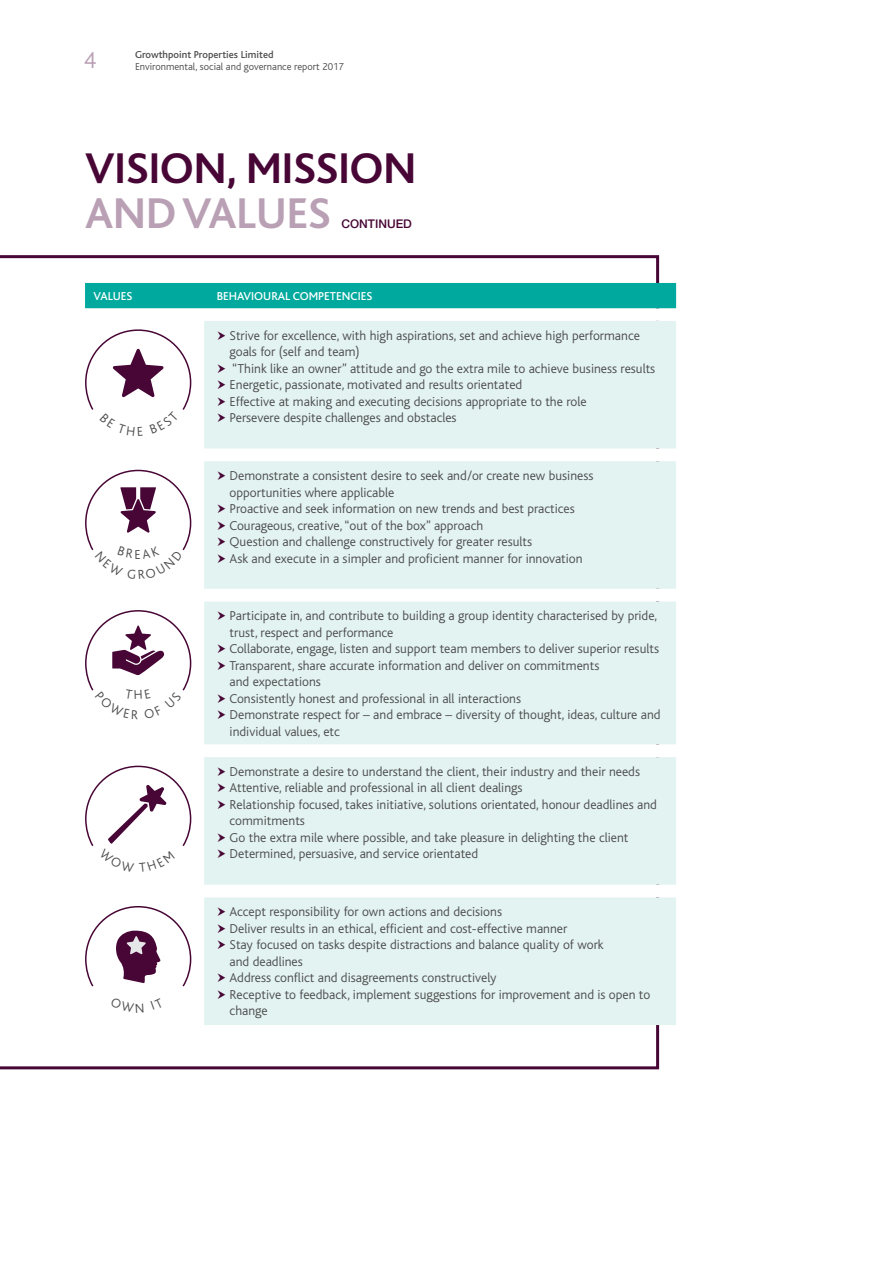
<style>
.page{position:relative;width:893px;height:1263px;background:#fff}
.page>*{position:absolute;margin:0;border:0;box-sizing:border-box;transform-origin:0 0}
.t1{font:700 45px/45px "Bliss";color:#470635}
.t2{font:300 24px "Bliss";color:#b9a0b4}
.t3{font:300 13.5px/16.5px "Bliss";color:#4d4d4f}
.t4{font:500 12px "Bliss";color:#fff}
.t5{font:500 12px "Helvetica Neue LT Std";color:#470635}
.t6{font:300 10.5px/12px "Bliss";color:#4d4d4f}
.s1{font-weight:500}
.s2{color:#b9a0b4}
</style>
<div class="page">
<svg style="left:0;top:255px;width:660px;height:815px"></svg>
<div style="left:85px;top:283px;width:591px;height:25px;background:#00a99d"></div>
<svg style="left:85px;top:308px;width:591px;height:589px"></svg>
<svg style="left:204px;top:321px;width:472px;height:704px;background:#e5f3f1"></svg>
<svg style="left:84px;top:905px;width:108px;height:83px"></svg>
<svg style="left:218px;top:331px;width:7px;height:9px"></svg>
<svg style="left:218px;top:364px;width:7px;height:9px"></svg>
<svg style="left:218px;top:380px;width:7px;height:9px"></svg>
<svg style="left:218px;top:397px;width:7px;height:9px"></svg>
<svg style="left:218px;top:413px;width:7px;height:9px"></svg>
<svg style="left:218px;top:471px;width:7px;height:9px"></svg>
<svg style="left:218px;top:504px;width:7px;height:9px"></svg>
<svg style="left:218px;top:521px;width:7px;height:8px"></svg>
<svg style="left:218px;top:537px;width:7px;height:9px"></svg>
<svg style="left:218px;top:554px;width:7px;height:8px"></svg>
<svg style="left:218px;top:611px;width:7px;height:9px"></svg>
<svg style="left:218px;top:644px;width:7px;height:9px"></svg>
<svg style="left:218px;top:661px;width:7px;height:9px"></svg>
<svg style="left:218px;top:694px;width:7px;height:9px"></svg>
<svg style="left:218px;top:710px;width:7px;height:9px"></svg>
<svg style="left:218px;top:767px;width:7px;height:9px"></svg>
<svg style="left:218px;top:784px;width:7px;height:8px"></svg>
<svg style="left:218px;top:800px;width:7px;height:9px"></svg>
<svg style="left:218px;top:833px;width:7px;height:9px"></svg>
<svg style="left:218px;top:850px;width:7px;height:8px"></svg>
<svg style="left:218px;top:907px;width:7px;height:9px"></svg>
<svg style="left:218px;top:924px;width:7px;height:9px"></svg>
<svg style="left:218px;top:940px;width:7px;height:9px"></svg>
<svg style="left:218px;top:973px;width:7px;height:9px"></svg>
<svg style="left:218px;top:990px;width:7px;height:9px"></svg>
<svg style="left:84px;top:329px;width:108px;height:107px"></svg>
<svg style="left:84px;top:469px;width:108px;height:110px"></svg>
<svg style="left:84px;top:609px;width:108px;height:110px"></svg>
<svg style="left:84px;top:765px;width:108px;height:107px"></svg>
<svg style="left:110px;top:997px;width:34px;height:15px"></svg>
<svg style="left:151px;top:998px;width:13px;height:12px"></svg>
<p class="t2" style="left:84px;top:48px;width:14px">4</p>
<p class="t6" style="left:135px;top:49px;width:211px"><span class="s1">Growthpoint Properties Limited<br></span>Environmental, social and governance report 2017</p>
<p class="t1" style="left:85px;top:147px;width:333px">VISION, MISSION<br><span class="s2">AND VALUES</span></p>
<p class="t5" style="left:341px;top:217px;width:72px">CONTINUED</p>
<p class="t4" style="left:94px;top:290px;width:40px">VALUES</p>
<p class="t4" style="left:217px;top:290px;width:157px">BEHAVIOURAL COMPETENCIES</p>
<p class="t3" style="left:230px;top:327px;width:427px">Strive for excellence, with high aspirations, set and achieve high performance goals for (self and team)<br>“Think like an owner” attitude and go the extra mile to achieve business results Energetic, passionate, motivated and results orientated<br>Effective at making and executing decisions appropriate to the role<br>Persevere despite challenges and obstacles</p>
<p class="t3" style="left:230px;top:468px;width:365px">Demonstrate a consistent desire to seek and/or create new business opportunities where applicable<br>Proactive and seek information on new trends and best practices Courageous, creative, “out of the box” approach<br>Question and challenge constructively for greater results<br>Ask and execute in a simpler and proficient manner for innovation</p>
<p class="t3" style="left:230px;top:608px;width:433px">Participate in, and contribute to building a group identity characterised by pride, trust, respect and performance<br>Collaborate, engage, listen and support team members to deliver superior results Transparent, share accurate information and deliver on commitments<br>and expectations<br>Consistently honest and professional in all interactions<br>Demonstrate respect for – and embrace – diversity of thought, ideas, culture and individual values, etc</p>
<p class="t3" style="left:230px;top:763px;width:429px">Demonstrate a desire to understand the client, their industry and their needs Attentive, reliable and professional in all client dealings<br>Relationship focused, takes initiative, solutions orientated, honour deadlines and commitments<br>Go the extra mile where possible, and take pleasure in delighting the client Determined, persuasive, and service orientated</p>
<p class="t3" style="left:230px;top:904px;width:422px">Accept responsibility for own actions and decisions<br>Deliver results in an ethical, efficient and cost-effective manner<br>Stay focused on tasks despite distractions and balance quality of work<br>and deadlines<br>Address conflict and disagreements constructively<br>Receptive to feedback, implement suggestions for improvement and is open to change</p>
</div>
